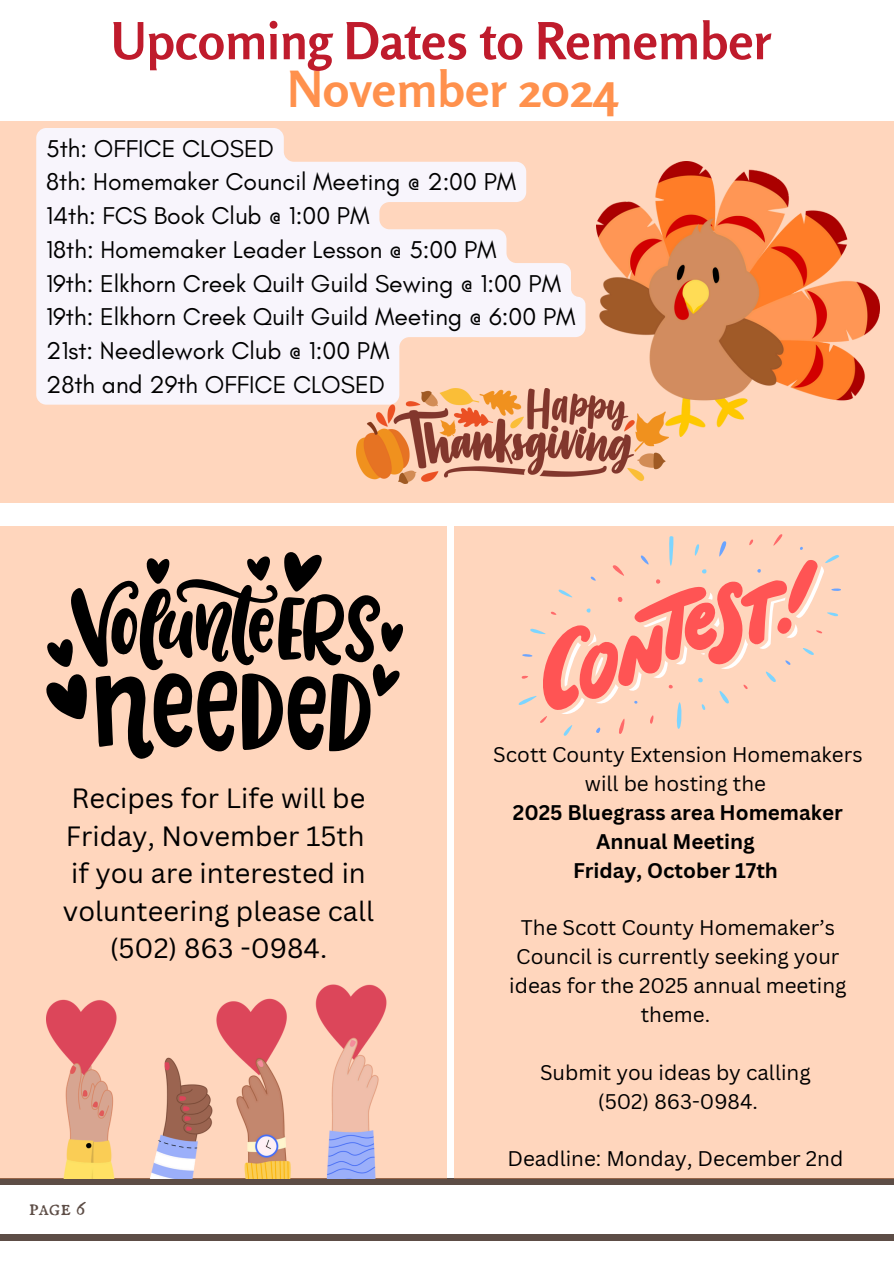
<style>
.page{position:relative;width:894px;height:1264px;background:#fff}
.page>*{position:absolute;margin:0;border:0;box-sizing:border-box;transform-origin:0 0}
.t1{font:700 50.85px "Rosario";color:#bf1b2c}
.t2{font:700 49.5px "Rosario";color:#ff914d}
.t3{font:27.15px/37.5px "Canva Sans";color:#000;text-align:center}
.t4{font:24.75px/33.8px "Glacial Indifference";color:#000}
.t5{font:23.1px "IM FELL English SC";color:#5d4d46}
.t6{font:20.55px/28.8px "Canva Sans";color:#000;text-align:center}
.t7{font:700 20.55px/28.8px "Canva Sans";color:#000;text-align:center}
</style>
<div class="page">
<div style="left:0;top:1178px;width:893px;height:5px;background:#5d4d46"></div>
<div style="left:0;top:1234px;width:893px;height:6px;background:#5d4d46"></div>
<div style="left:0;top:121px;width:893px;height:381px;background:#ffd6bd"></div>
<svg style="left:36px;top:128px;width:549px;height:276px;fill:#f8f5fc"></svg>
<div style="left:0;top:526px;width:446px;height:652px;background:#ffd6bd"></div>
<svg style="left:46px;top:552px;width:357px;height:207px"></svg>
<img style="left:46px;top:984px;width:341px;height:194px">
<div style="left:454px;top:526px;width:439px;height:652px;background:#ffd6bd"></div>
<svg style="left:518px;top:535px;width:321px;height:200px"></svg>
<img style="left:596px;top:161px;width:282px;height:275px">
<img style="left:356px;top:389px;width:312px;height:94px">
<h2 class="t1" style="left:111px;top:10px;width:662px">Upcoming Dates to Remember</h2>
<p class="t2" style="left:287px;top:58px;width:331px">November 2024</p>
<h1 class="t4" style="left:46px;top:131px;width:530px">5th: OFFICE CLOSED<br>8th: Homemaker Council Meeting @ 2:00 PM<br>14th: FCS Book Club @ 1:00 PM<br>18th: Homemaker Leader Lesson @ 5:00 PM<br>19th: Elkhorn Creek Quilt Guild Sewing @ 1:00 PM 19th: Elkhorn Creek Quilt Guild Meeting @ 6:00 PM 21st: Needlework Club @ 1:00 PM<br>28th and 29th OFFICE CLOSED</h1>
<p class="t3" style="left:63px;top:779px;width:312px">Recipes for Life will be<br>Friday, November 15th if you are interested in volunteering please call (502) 863 -0984.</p>
<p class="t5" style="left:29px;top:1194px;width:58px">page 6</p>
<p class="t6" style="left:493px;top:739px;width:371px">Scott County Extension Homemakers will be hosting the</p>
<p class="t7" style="left:512px;top:797px;width:331px">2025 Bluegrass area Homemaker<br>Annual Meeting</p>
<p class="t7" style="left:573px;top:855px;width:206px">Friday, October 17th</p>
<p class="t6" style="left:509px;top:913px;width:338px">The Scott County Homemaker’s<br>Council is currently seeking your ideas for the 2025 annual meeting theme.</p>
<p class="t6" style="left:540px;top:1057px;width:272px">Submit you ideas by calling</p>
<p class="t6" style="left:597px;top:1086px;width:161px">(502) 863-0984.</p>
<p class="t6" style="left:507px;top:1144px;width:337px">Deadline: Monday, December 2nd</p>
</div>
